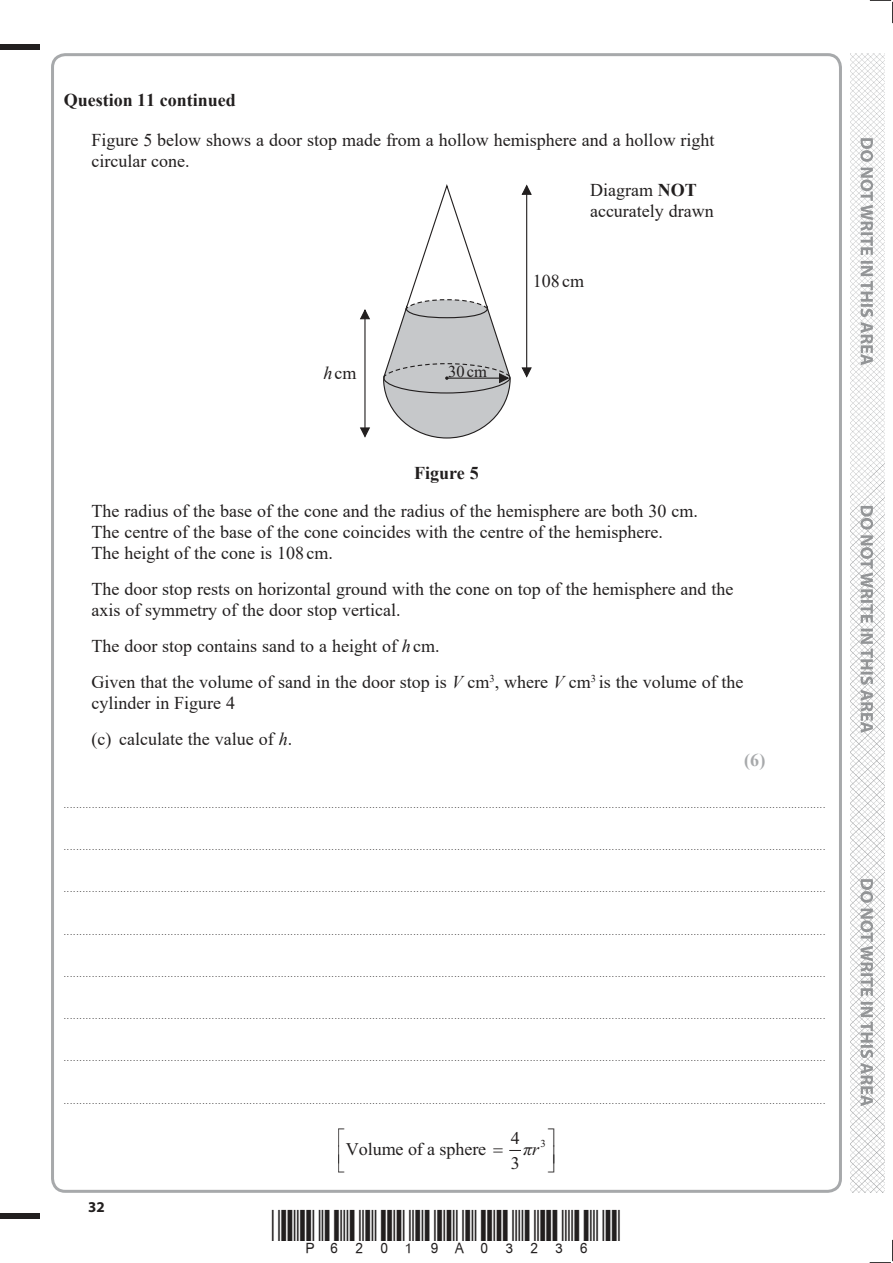
<style>
.page{position:relative;width:893px;height:1263px;background:#fff}
.page>*{position:absolute;margin:0;border:0;box-sizing:border-box;transform-origin:0 0}
.t1{font:18px/21px "Times New Roman";color:#221f1f}
.t2{font:700 18px "Times New Roman";color:#221f1f}
.t3{font:700 18px "Times New Roman";color:#a7a9ab}
.t4{font:17.85px "Times New Roman";letter-spacing:-.005em;color:#221f1f}
.t5{font:italic 17.85px "Times New Roman";color:#221f1f}
.t6{font:16.5px "Times New Roman";color:#221f1f}
.t7{font:700 15px "Myriad Pro";color:#221f1f}
.t8{font:9px "Times New Roman";color:#221f1f}
.s1{font-weight:700}
.s2{font-style:italic}
</style>
<div class="page">
<div style="left:0;top:44px;width:40px;height:5px;background:#221f1f"></div>
<div style="left:0;top:1214px;width:40px;height:5px;background:#221f1f"></div>
<svg style="left:870px;top:0;width:23px;height:23px"></svg>
<svg style="left:870px;top:1240px;width:23px;height:23px"></svg>
<img style="left:850px;top:53px;width:34px;height:1140px">
<svg style="left:860px;top:138px;width:13px;height:968px"></svg>
<svg style="left:383px;top:184px;width:128px;height:254px"></svg>
<hr style="left:526px;top:186px;width:1px;height:186px;background:#221f1f">
<svg style="left:521px;top:184px;width:11px;height:12px"></svg>
<svg style="left:521px;top:366px;width:11px;height:12px"></svg>
<hr style="left:364px;top:310px;width:2px;height:122px;background:#221f1f">
<svg style="left:360px;top:309px;width:10px;height:11px"></svg>
<svg style="left:360px;top:426px;width:10px;height:12px"></svg>
<h1 class="t2" style="left:64px;top:94px;width:174px">Question 11 continued</h1>
<h1 class="t1" style="left:91px;top:131px;width:625px">Figure 5 below shows a door stop made from a hollow hemisphere and a hollow right circular cone.</h1>
<h1 class="t1" style="left:590px;top:181px;width:125px">Diagram <span class="s1">NOT </span>accurately drawn</h1>
<h1 class="t1" style="left:323px;top:364px;width:35px"><span class="s2">h</span> cm</h1>
<h3 class="t6" style="left:448px;top:365px;width:40px">30 cm</h3>
<h1 class="t1" style="left:533px;top:272px;width:53px">108 cm</h1>
<h1 class="t2" style="left:414px;top:466px;width:66px">Figure 5</h1>
<h1 class="t1" style="left:91px;top:502px;width:608px">The radius of the base of the cone and the radius of the hemisphere are both 30 cm.<br>The centre of the base of the cone coincides with the centre of the hemisphere.<br>The height of the cone is 108 cm.</h1>
<h1 class="t1" style="left:91px;top:580px;width:644px">The door stop rests on horizontal ground with the cone on top of the hemisphere and the axis of symmetry of the door stop vertical.</h1>
<h1 class="t1" style="left:91px;top:629px;width:654px;line-height:36px">The door stop contains sand to a height of <span class="s2">h</span> cm.<br>Given that the volume of sand in the door stop is <span class="s2">V</span> cm<sup>3</sup>, where <span class="s2">V</span> cm<sup>3</sup> is the volume of the</h1>
<h1 class="t1" style="left:91px;top:686px;width:202px;line-height:36px">cylinder in Figure 4<br>(c) calculate the value of <span class="s2">h</span>.</h1>
<h1 class="t3" style="left:744px;top:753px;width:23px">(6)</h1>
<p class="t8" style="left:64px;top:801px;width:763px">..................................................................................................................................................................................................................................................</p>
<p class="t8" style="left:64px;top:844px;width:763px">..................................................................................................................................................................................................................................................</p>
<p class="t8" style="left:64px;top:886px;width:763px">..................................................................................................................................................................................................................................................</p>
<p class="t8" style="left:64px;top:928px;width:763px">..................................................................................................................................................................................................................................................</p>
<p class="t8" style="left:64px;top:970px;width:763px">..................................................................................................................................................................................................................................................</p>
<p class="t8" style="left:64px;top:1013px;width:763px">..................................................................................................................................................................................................................................................</p>
<p class="t8" style="left:64px;top:1055px;width:763px">..................................................................................................................................................................................................................................................</p>
<p class="t8" style="left:64px;top:1097px;width:763px">..................................................................................................................................................................................................................................................</p>
<h2 class="t4" style="left:511px;top:1131px;width:36px">4 <sub>3</sub></h2>
<h2 class="t4" style="left:346px;top:1142px;width:142px">Volume of a sphere</h2>
<h2 class="t5" style="left:523px;top:1138px;width:18px">πr</h2>
<h2 class="t4" style="left:511px;top:1156px;width:11px">3</h2>
<h3 class="t7" style="left:88px;top:1201px;width:18px">32</h3>
</div>
